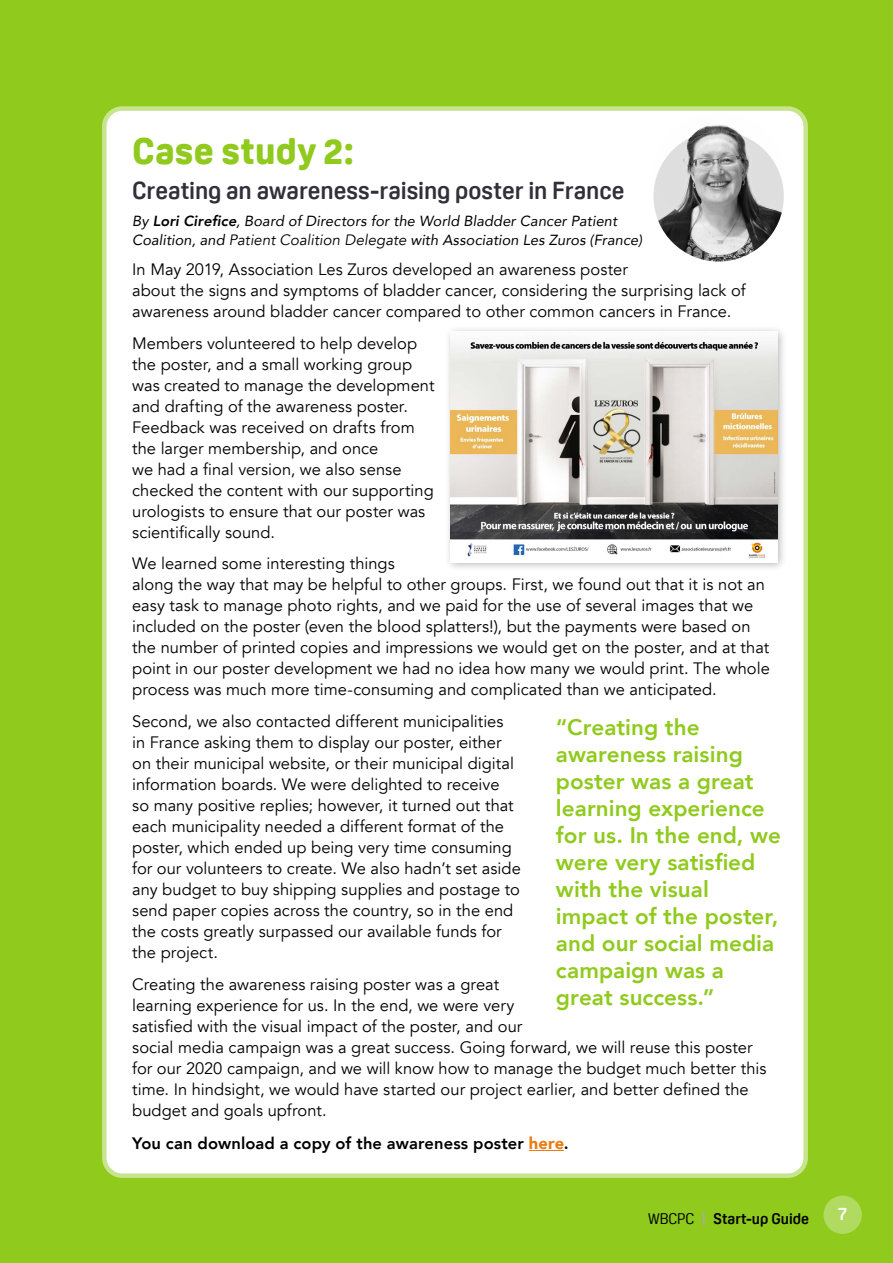
<style>
.page{position:relative;width:893px;height:1263px;background:#8fca1c}
.page>*{position:absolute;margin:0;border:0;box-sizing:border-box;transform-origin:0 0}
.t1{font:800 36px "Oscine";letter-spacing:.01em;color:#8fca1c}
.t2{font:700 24px "Oscine";letter-spacing:-.005em;color:#31303a}
.t3{font:800 22.5px/27px "Avenir";color:#8fca1c}
.t4{font:700 18px "Oscine";color:#fff}
.t5{font:16.5px/21px "Avenir";color:#000}
.t6{font:800 16.5px "Avenir";letter-spacing:.005em;color:#000}
.t7{font:700 15px "Oscine";color:#000}
.t8{font:italic 14.7px/19.5px "Avenir";letter-spacing:.005em;color:#000}
.s1{font-weight:800}
.s2{font-size:15px}
.s3{font-weight:900;color:#ea7c14}
.s4{font-weight:400}
.s5{color:#aaa}
</style>
<div class="page">
<div style="left:104px;top:109px;width:702px;height:1067px;background:#fff;border-radius:18px"></div>
<div style="left:102px;top:106px;width:706px;height:1072px;border:4px solid #c7e48e;border-radius:18px"></div>
<hr style="left:529px;top:1150px;width:35px;height:1px;background:#ea7c14">
<div style="left:823px;top:1195px;width:39px;height:39px;background:#b1da60;border-radius:50%"></div>
<div style="left:444px;top:325px;width:343px;height:247px;background:#000;opacity:.3"></div>
<img style="left:451px;top:332px;width:326px;height:230px">
<img style="left:653px;top:131px;width:131px;height:130px;border-radius:65px">
<img style="left:653px;top:125px;width:131px;height:101px">
<h1 class="t1" style="left:132px;top:131px;width:224px">Case study 2:</h1>
<h2 class="t2" style="left:132px;top:177px;width:494px">Creating an awareness-raising poster in France</h2>
<p class="t8" style="left:132px;top:211px;width:511px">By <span class="s1">Lori Cirefice</span>, Board of Directors for the World Bladder Cancer Patient<br>Coalition, and <span class="s2">Patient Coalition Delegate</span> with Association Les Zuros (France)</p>
<p class="t5" style="left:132px;top:259px;width:615px">In May 2019, Association Les Zuros developed an awareness poster<br>about the signs and symptoms of bladder cancer, considering the surprising lack of awareness around bladder cancer compared to other common cancers in France.</p>
<p class="t5" style="left:132px;top:333px;width:304px">Members volunteered to help develop the poster, and a small working group was created to manage the development and drafting of the awareness poster.<br>Feedback was received on drafts from the larger membership, and once<br>we had a final version, we also sense checked the content with our supporting urologists to ensure that our poster was scientifically sound.</p>
<p class="t5" style="left:132px;top:553px;width:639px">We learned some interesting things<br>along the way that may be helpful to other groups. First, we found out that it is not an easy task to manage photo rights, and we paid for the use of several images that we included on the poster (even the blood splatters!), but the payments were based on the number of printed copies and impressions we would get on the poster, and at that point in our poster development we had no idea how many we would print. The whole process was much more time-consuming and complicated than we anticipated.</p>
<p class="t5" style="left:132px;top:711px;width:390px">Second, we also contacted different municipalities<br>in France asking them to display our poster, either on their municipal website, or their municipal digital information boards. We were delighted to receive<br>so many positive replies; however, it turned out that each municipality needed a different format of the poster, which ended up being very time consuming for our volunteers to create. We also hadn’t set aside any budget to buy shipping supplies and postage to send paper copies across the country, so in the end the costs greatly surpassed our available funds for the project.</p>
<p class="t5" style="left:132px;top:974px;width:636px">Creating the awareness raising poster was a great<br>learning experience for us. In the end, we were very<br>satisfied with the visual impact of the poster, and our<br>social media campaign was a great success. Going forward, we will reuse this poster for our 2020 campaign, and we will know how to manage the budget much better this time. In hindsight, we would have started our project earlier, and better defined the budget and goals upfront.</p>
<p class="t6" style="left:132px;top:1131px;width:438px">You can download a copy of the awareness poster <span class="s3">here</span>.</p>
<h3 class="t3" style="left:556px;top:713px;width:226px">“Creating the awareness raising poster was a great learning experience for us. In the end, we were very satisfied with the visual impact of the poster, and our social media campaign was a great success.”</h3>
<p class="t7" style="left:648px;top:1211px;width:162px"><span class="s4">WBCPC</span> <span class="s5">|</span> Start-up Guide</p>
<p class="t4" style="left:838px;top:1204px;width:10px">7</p>
</div>
